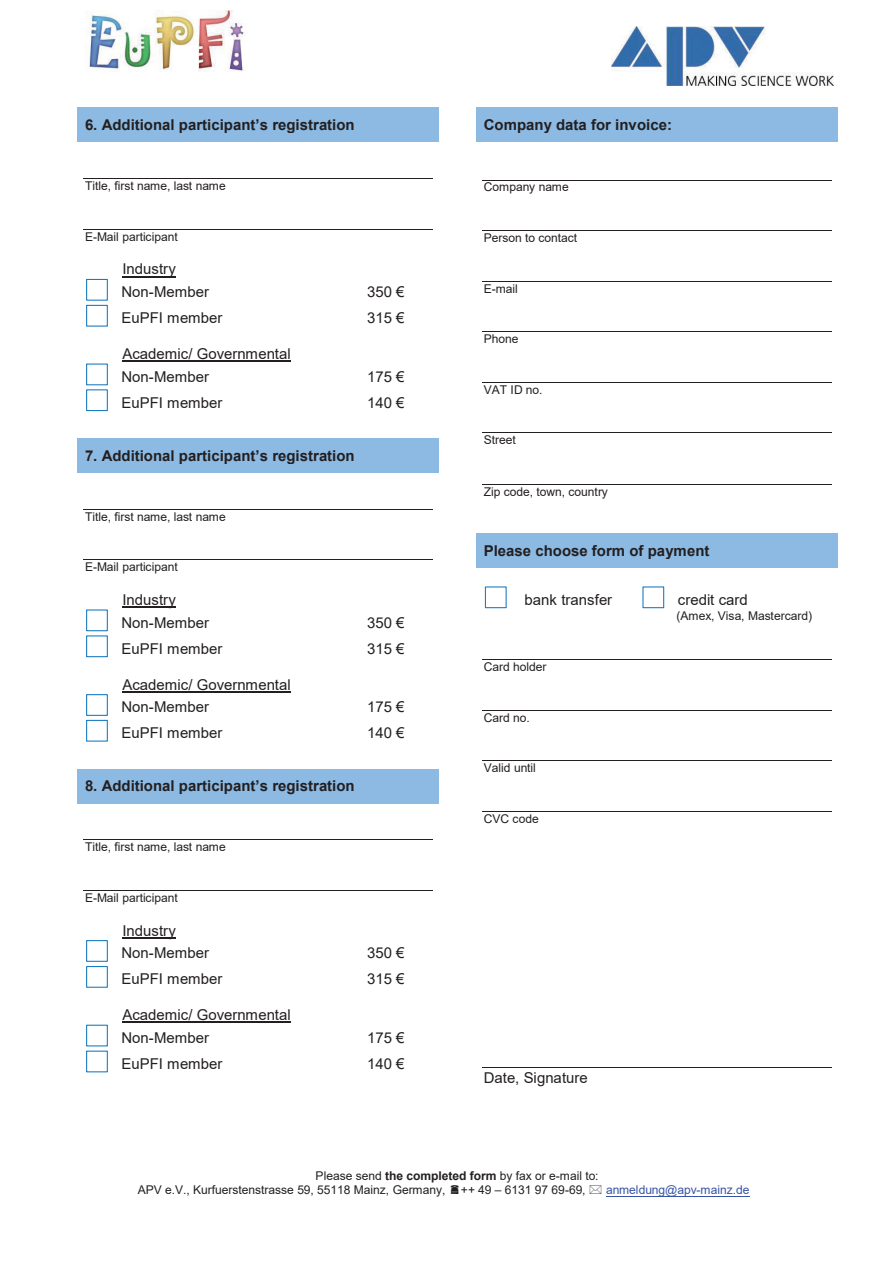
<style>
.page{position:relative;width:893px;height:1263px;background:#fff}
.page>*{position:absolute;margin:0;border:0;box-sizing:border-box;transform-origin:0 0}
.t1{font:15px/22.8px "Arial";color:#231f20}
.t2{font:700 15px "Arial";color:#231f20}
.t3{font:700 15px "Arial";color:#231f20}
.t4{font:12px/14.1px "Arial";letter-spacing:-.005em;color:#231f20}
.t5{font:12px "Arial";letter-spacing:-.005em;color:#3853a3}
.s1{font-style:inherit}
.s2{font-weight:700}
</style>
<div class="page">
<img style="left:611px;top:27px;width:222px;height:59px">
<img style="left:86px;top:10px;width:158px;height:62px">
<hr style="left:606px;top:1196px;width:143px;height:1px;background:#3853a3">
<div style="left:77px;top:108px;width:362px;height:34px;background:#8cbae3"></div>
<hr style="left:83px;top:178px;width:350px;height:1px;background:#231f20">
<hr style="left:83px;top:229px;width:350px;height:1px;background:#231f20">
<hr style="left:122px;top:276px;width:54px;height:1px;background:#231f20">
<div style="left:86px;top:279px;width:22px;height:22px;border:1px solid #197ac0"></div>
<div style="left:86px;top:305px;width:22px;height:22px;border:1px solid #197ac0"></div>
<hr style="left:122px;top:361px;width:169px;height:1px;background:#231f20">
<div style="left:86px;top:363px;width:22px;height:22px;border:1px solid #197ac0"></div>
<div style="left:86px;top:389px;width:22px;height:22px;border:1px solid #197ac0"></div>
<div style="left:77px;top:438px;width:362px;height:35px;background:#8cbae3"></div>
<hr style="left:83px;top:509px;width:350px;height:1px;background:#231f20">
<hr style="left:83px;top:559px;width:350px;height:1px;background:#231f20">
<hr style="left:122px;top:607px;width:54px;height:1px;background:#231f20">
<div style="left:86px;top:609px;width:22px;height:22px;border:1px solid #197ac0"></div>
<div style="left:86px;top:635px;width:22px;height:22px;border:1px solid #197ac0"></div>
<hr style="left:122px;top:691px;width:169px;height:1px;background:#231f20">
<div style="left:86px;top:694px;width:22px;height:22px;border:1px solid #197ac0"></div>
<div style="left:86px;top:720px;width:22px;height:22px;border:1px solid #197ac0"></div>
<div style="left:77px;top:769px;width:362px;height:34px;background:#8cbae3"></div>
<hr style="left:83px;top:839px;width:350px;height:1px;background:#231f20">
<hr style="left:83px;top:890px;width:350px;height:1px;background:#231f20">
<hr style="left:122px;top:937px;width:54px;height:1px;background:#231f20">
<div style="left:86px;top:940px;width:22px;height:22px;border:1px solid #197ac0"></div>
<div style="left:86px;top:966px;width:22px;height:22px;border:1px solid #197ac0"></div>
<hr style="left:122px;top:1022px;width:169px;height:1px;background:#231f20">
<div style="left:86px;top:1025px;width:22px;height:21px;border:1px solid #197ac0"></div>
<div style="left:86px;top:1050px;width:22px;height:22px;border:1px solid #197ac0"></div>
<div style="left:476px;top:108px;width:361px;height:34px;background:#8cbae3"></div>
<hr style="left:482px;top:180px;width:349px;height:1px;background:#231f20">
<hr style="left:482px;top:230px;width:349px;height:1px;background:#231f20">
<hr style="left:482px;top:281px;width:349px;height:1px;background:#231f20">
<hr style="left:482px;top:331px;width:349px;height:1px;background:#231f20">
<hr style="left:482px;top:382px;width:349px;height:1px;background:#231f20">
<hr style="left:482px;top:432px;width:349px;height:1px;background:#231f20">
<hr style="left:482px;top:484px;width:349px;height:1px;background:#231f20">
<div style="left:476px;top:534px;width:361px;height:34px;background:#8cbae3"></div>
<div style="left:485px;top:586px;width:22px;height:22px;border:1px solid #197ac0"></div>
<div style="left:642px;top:586px;width:22px;height:22px;border:1px solid #197ac0"></div>
<hr style="left:482px;top:659px;width:349px;height:1px;background:#231f20">
<hr style="left:482px;top:710px;width:349px;height:1px;background:#231f20">
<hr style="left:482px;top:760px;width:349px;height:1px;background:#231f20">
<hr style="left:482px;top:811px;width:349px;height:1px;background:#231f20">
<hr style="left:482px;top:1067px;width:349px;height:1px;background:#231f20">
<p class="t2" style="left:85px;top:114px;width:271px">6. Additional participant’s registration</p>
<p class="t4" style="left:85px;top:179px;width:142px">Title, first name, last name</p>
<p class="t4" style="left:85px;top:229px;width:94px">E-Mail participant</p>
<p class="t1" style="left:122px;top:258px;width:89px">Industry<br>Non-Member</p>
<p class="t1" style="left:367px;top:280px;width:39px">350 <span class="s1">€</span></p>
<p class="t1" style="left:122px;top:306px;width:102px">EuPFI member</p>
<p class="t1" style="left:367px;top:306px;width:39px">315 <span class="s1">€</span></p>
<p class="t1" style="left:122px;top:342px;width:171px">Academic/ Governmental<br>Non-Member</p>
<p class="t1" style="left:367px;top:365px;width:39px">175 <span class="s1">€</span></p>
<p class="t1" style="left:122px;top:391px;width:102px">EuPFI member</p>
<p class="t1" style="left:367px;top:391px;width:39px">140 <span class="s1">€</span></p>
<p class="t2" style="left:85px;top:445px;width:271px">7. Additional participant’s registration</p>
<p class="t4" style="left:85px;top:509px;width:142px">Title, first name, last name</p>
<p class="t4" style="left:85px;top:560px;width:94px">E-Mail participant</p>
<p class="t1" style="left:122px;top:588px;width:89px">Industry<br>Non-Member</p>
<p class="t1" style="left:367px;top:611px;width:39px">350 <span class="s1">€</span></p>
<p class="t1" style="left:122px;top:637px;width:102px">EuPFI member</p>
<p class="t1" style="left:367px;top:637px;width:39px">315 <span class="s1">€</span></p>
<p class="t1" style="left:122px;top:673px;width:171px">Academic/ Governmental<br>Non-Member</p>
<p class="t1" style="left:367px;top:696px;width:39px">175 <span class="s1">€</span></p>
<p class="t1" style="left:122px;top:721px;width:102px">EuPFI member</p>
<p class="t1" style="left:367px;top:721px;width:39px">140 <span class="s1">€</span></p>
<p class="t2" style="left:85px;top:775px;width:271px">8. Additional participant’s registration</p>
<p class="t4" style="left:85px;top:840px;width:142px">Title, first name, last name</p>
<p class="t4" style="left:85px;top:890px;width:94px">E-Mail participant</p>
<p class="t1" style="left:122px;top:919px;width:89px">Industry<br>Non-Member</p>
<p class="t1" style="left:367px;top:942px;width:39px">350 <span class="s1">€</span></p>
<p class="t1" style="left:122px;top:967px;width:102px">EuPFI member</p>
<p class="t1" style="left:367px;top:967px;width:39px">315 <span class="s1">€</span></p>
<p class="t1" style="left:122px;top:1003px;width:171px">Academic/ Governmental<br>Non-Member</p>
<p class="t1" style="left:367px;top:1026px;width:39px">175 <span class="s1">€</span></p>
<p class="t1" style="left:122px;top:1052px;width:102px">EuPFI member</p>
<p class="t1" style="left:367px;top:1052px;width:39px">140 <span class="s1">€</span></p>
<p class="t3" style="left:484px;top:114px;width:190px">Company data for invoice:</p>
<p class="t4" style="left:484px;top:180px;width:86px">Company name</p>
<p class="t4" style="left:484px;top:231px;width:95px">Person to contact</p>
<p class="t4" style="left:484px;top:281px;width:36px">E-mail</p>
<p class="t4" style="left:484px;top:332px;width:36px">Phone</p>
<p class="t4" style="left:484px;top:382px;width:60px">VAT ID no.</p>
<p class="t4" style="left:484px;top:433px;width:34px">Street</p>
<p class="t4" style="left:484px;top:485px;width:126px">Zip code, town, country</p>
<p class="t3" style="left:484px;top:540px;width:227px">Please choose form of payment</p>
<p class="t1" style="left:524px;top:588px;width:89px">bank transfer</p>
<p class="t1" style="left:678px;top:588px;width:71px">credit card</p>
<p class="t4" style="left:677px;top:609px;width:137px">(Amex, Visa, Mastercard)</p>
<p class="t4" style="left:484px;top:660px;width:64px">Card holder</p>
<p class="t4" style="left:484px;top:710px;width:47px">Card no.</p>
<p class="t4" style="left:484px;top:761px;width:54px">Valid until</p>
<p class="t4" style="left:484px;top:811px;width:56px">CVC code</p>
<p class="t1" style="left:484px;top:1067px;width:105px">Date, Signature</p>
<p class="t4" style="left:138px;top:1169px;width:462px;text-indent:178px">Please send <span class="s2">the completed form</span> by fax or e-mail to:<br>APV e.V., Kurfuerstenstrasse 59, 55118 Mainz, Germany,</p>
<p class="t4" style="left:461px;top:1183px;width:126px">++ 49 <span class="s1">–</span> 6131 97 69-69,</p>
<p class="t5" style="left:606px;top:1182px;width:145px">anmeldung@apv-mainz.de</p>
</div>
